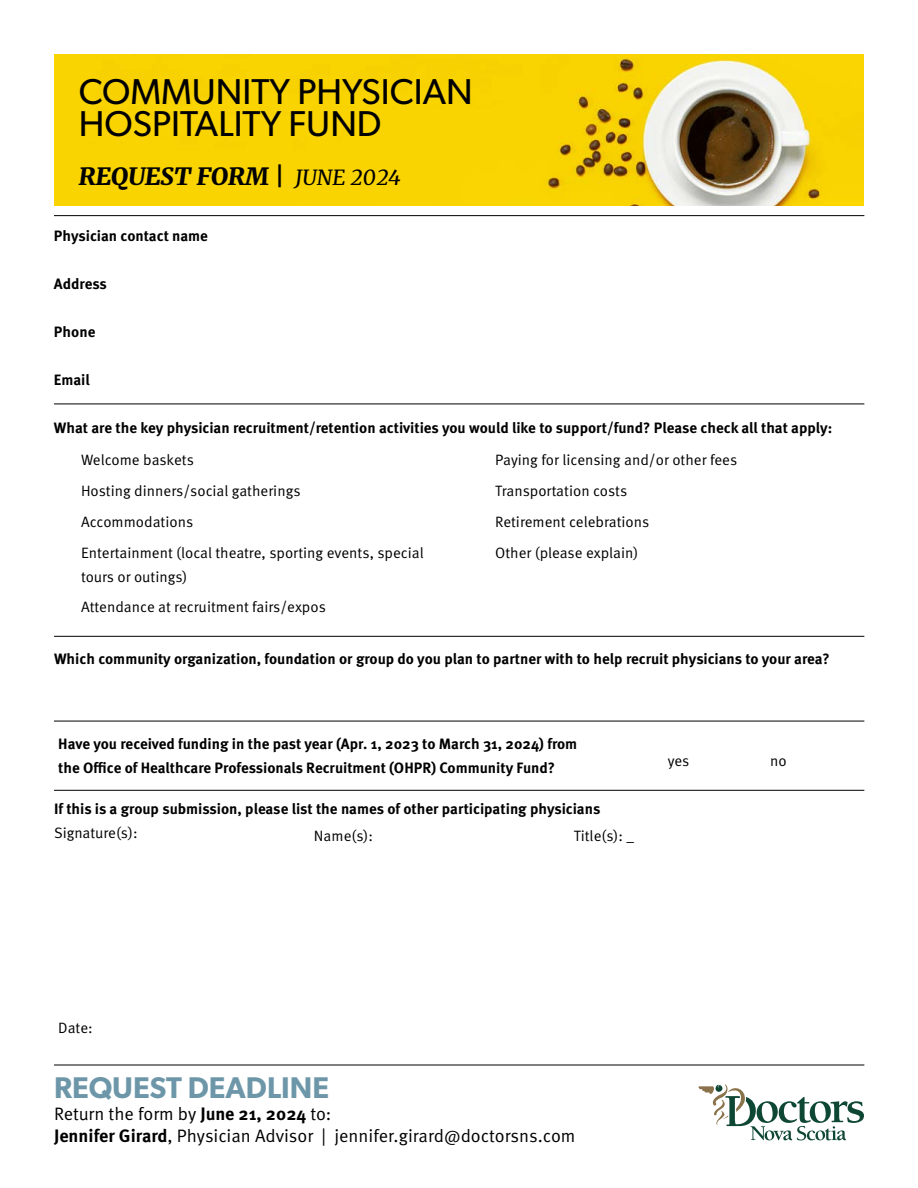
<style>
.page{position:relative;width:918px;height:1188px;background:#fff}
.page>*{position:absolute;margin:0;border:0;box-sizing:border-box;transform-origin:0 0}
.t1{font:36px/31.8px "Gibson";color:#000}
.t2{font:600 30px "Gibson";color:#6d97a9}
.t3{font:italic 900 24px "Merriweather";color:#000}
.t4{font:18px/21.6px "Meta OT Norm";color:#000}
.t5{font:700 15px/24px "Meta OT";color:#000}
.t6{font:15px/30.8px "Meta OT Norm";color:#000}
.s1{font-weight:400;font-size:21px}
.s2{font-family:"Meta OT";font-weight:700}
</style>
<div class="page">
<img style="left:54px;top:54px;width:810px;height:151px">
<svg style="left:699px;top:1084px;width:165px;height:56px"></svg>
<hr style="left:54px;top:404px;width:810px;height:1px;background:#000">
<hr style="left:54px;top:215px;width:810px;height:1px;background:#000">
<hr style="left:54px;top:636px;width:810px;height:1px;background:#000">
<hr style="left:54px;top:790px;width:810px;height:1px;background:#000">
<hr style="left:54px;top:721px;width:810px;height:1px;background:#000">
<hr style="left:54px;top:1065px;width:810px;height:1px;background:#000">
<h1 class="t1" style="left:79px;top:76px;width:395px">COMMUNITY PHYSICIAN<br>HOSPITALITY FUND</h1>
<h3 class="t3" style="left:79px;top:160px;width:323px">REQUEST FORM | <span class="s1">JUNE 2024</span></h3>
<p class="t5" style="left:54px;top:224px;width:155px">Physician contact name</p>
<p class="t5" style="left:54px;top:272px;width:54px">Address</p>
<p class="t5" style="left:54px;top:320px;width:43px">Phone</p>
<p class="t5" style="left:54px;top:368px;width:37px">Email</p>
<p class="t5" style="left:54px;top:416px;width:780px">What are the key physician recruitment/retention activities you would like to support/fund? Please check all that apply:</p>
<p class="t6" style="left:81px;top:445px;width:344px">Welcome baskets<br>Hosting dinners/social gatherings<br>Accommodations<br>Entertainment (local theatre, sporting events, special</p>
<p class="t6" style="left:81px;top:561px;width:246px">tours or outings)<br>Attendance at recruitment fairs/expos</p>
<p class="t6" style="left:495px;top:445px;width:244px">Paying for licensing and/or other fees<br>Transportation costs<br>Retirement celebrations<br>Other (please explain)</p>
<p class="t5" style="left:54px;top:647px;width:777px">Which community organization, foundation or group do you plan to partner with to help recruit physicians to your area?</p>
<p class="t5" style="left:58px;top:732px;width:520px">Have you received funding in the past year (Apr. 1, 2023 to March 31, 2024) from the Office of Healthcare Professionals Recruitment (OHPR) Community Fund?</p>
<p class="t5" style="left:54px;top:797px;width:548px">If this is a group submission, please list the names of other participating physicians</p>
<p class="t6" style="left:54px;top:818px;width:85px">Signature(s):</p>
<p class="t6" style="left:314px;top:820px;width:61px">Name(s):</p>
<p class="t6" style="left:574px;top:820px;width:62px">Title(s): _</p>
<p class="t6" style="left:668px;top:746px;width:23px">yes</p>
<p class="t6" style="left:770px;top:746px;width:18px">no</p>
<p class="t6" style="left:58px;top:1013px;width:36px">Date:</p>
<h2 class="t2" style="left:54px;top:1070px;width:277px">REQUEST DEADLINE</h2>
<p class="t4" style="left:54px;top:1103px;width:523px">Return the form by <span class="s2">June 21, 2024</span> to:<br><span class="s2">Jennifer Girard</span>, Physician Advisor | jennifer.girard@doctorsns.com</p>
</div>
